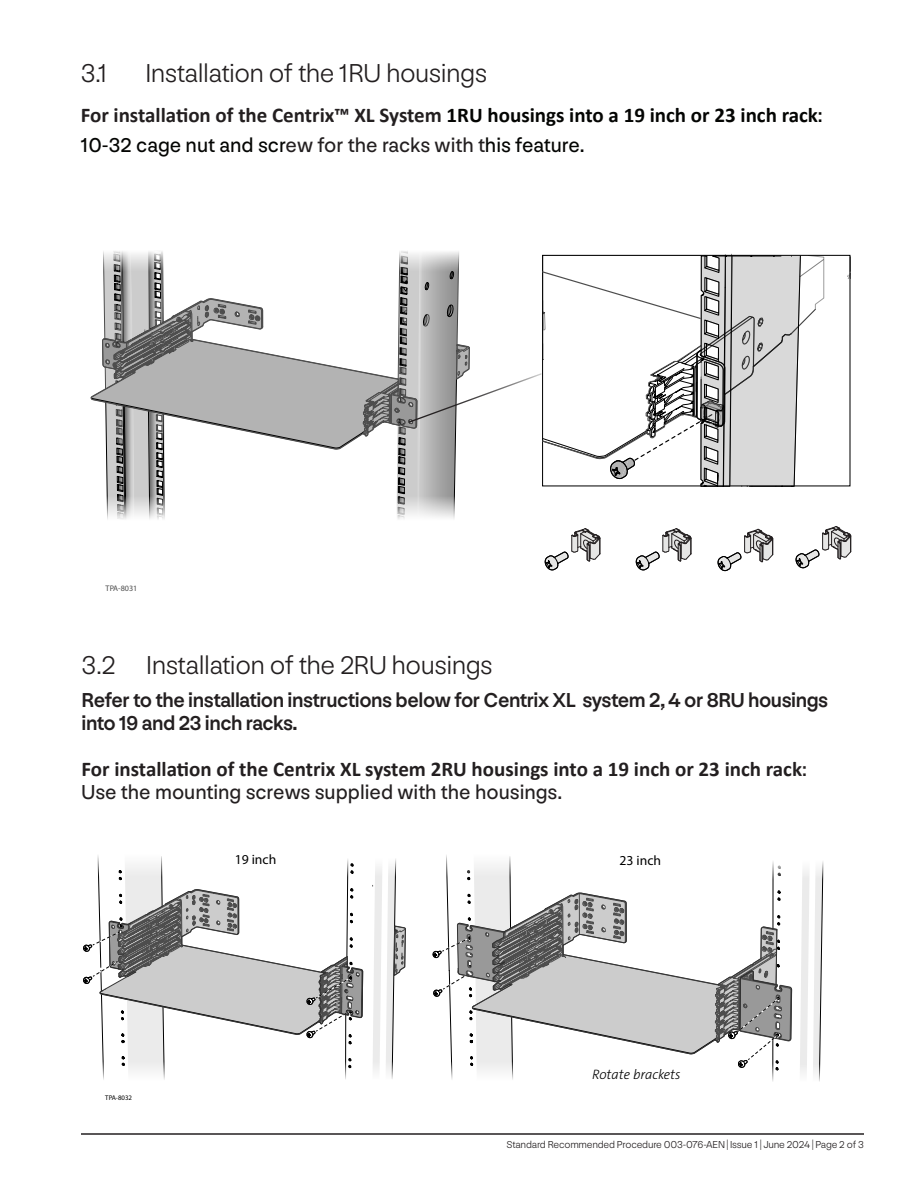
<style>
.page{position:relative;width:918px;height:1188px;background:#fff}
.page>*{position:absolute;margin:0;border:0;box-sizing:border-box;transform-origin:0 0}
.SectionHead1-Numbered{font:300 27px "NN Nouvelle Grotesk STD";letter-spacing:-.02em;color:#231f20}
.t1{font:700 21px "Calibri";color:#231f20}
.TOC_title{font:500 21px/22.5px "NN Nouvelle Grotesk STD";letter-spacing:-.02em;color:#231f20}
.Paratext{font:21px "NN Nouvelle Grotesk STD";color:#040503}
.Paratext-2{font:21px "NN Nouvelle Grotesk STD";color:#231f20}
.t2{font:italic 300 13.65px "The Sans C4 s";color:#000}
.t3{font:13.65px "Myriad Pro";color:#000}
.t4{font:300 10.5px "NN Nouvelle Grotesk STD";letter-spacing:-.02em;color:#231f20}
.t5{font:8.1px "Myriad Pro";color:#4d4d4d}
.t6{font:6.9px "Myriad Pro";color:#000}
.s1{color:#040503}
.s2{font-family:"NN Nouvelle Grotesk STD";font-weight:400;color:#040503}
.s3{color:#231f20}
.s4{font-family:"NN Nouvelle Grotesk STD";font-weight:400}
</style>
<div class="page">
<hr style="left:81px;top:1133px;width:783px;height:2px;background:#231f20">
<svg style="left:91px;top:251px;width:761px;height:320px"></svg>
<svg style="left:800px;top:879px;width:24px;height:184px"></svg>
<div style="left:763px;top:1063px;width:75px;height:34px;background:linear-gradient(to bottom,#f2f2f2,#fff)"></div>
<svg style="left:802px;top:861px;width:22px;height:18px"></svg>
<svg style="left:83px;top:856px;width:322px;height:224px"></svg>
<svg style="left:433px;top:855px;width:359px;height:242px"></svg>
<p class="SectionHead1-Numbered" style="left:81px;top:57px;width:29px">3.1</p>
<p class="SectionHead1-Numbered" style="left:145px;top:57px;width:343px">Installation of the 1RU housings</p>
<p class="t1" style="left:81px;top:101px;width:744px">For installation of the Centrix™ XL System <span class="s1">1RU housings into a 19 inch or 23 inch rack</span><span class="s2">:</span></p>
<p class="Paratext" style="left:81px;top:133px;width:506px">10-32 cage nut and scr<span class="s3">ew for the racks with t</span>his feature.</p>
<p class="t5" style="left:106px;top:583px;width:33px">TPA-8031</p>
<p class="SectionHead1-Numbered" style="left:82px;top:649px;width:413px">3.2 Installation of the 2RU housings</p>
<p class="TOC_title" style="left:82px;top:689px;width:748px">Refer to the installation instructions below for Centrix XL system 2, 4 or 8RU housings into 19 and 23 inch racks.</p>
<p class="t1" style="left:82px;top:754px;width:727px">For installation of the Centrix XL system 2RU housings into a 19 inch or 23 inch rack<span class="s4">:</span></p>
<p class="Paratext-2" style="left:82px;top:780px;width:482px">Use the mounting screws supplied with the housings.</p>
<p class="t3" style="left:235px;top:851px;width:43px">19 inch</p>
<p class="t3" style="left:620px;top:852px;width:43px">23 inch</p>
<p class="t6" style="left:105px;top:1094px;width:28px">TPA-8032</p>
<p class="t2" style="left:592px;top:1066px;width:90px">Rotate brackets</p>
<p class="t4" style="left:507px;top:1138px;width:359px">Standard Recommended Procedure 003-076-AEN | Issue 1 | June 2024 | Page 2 of 3</p>
</div>
